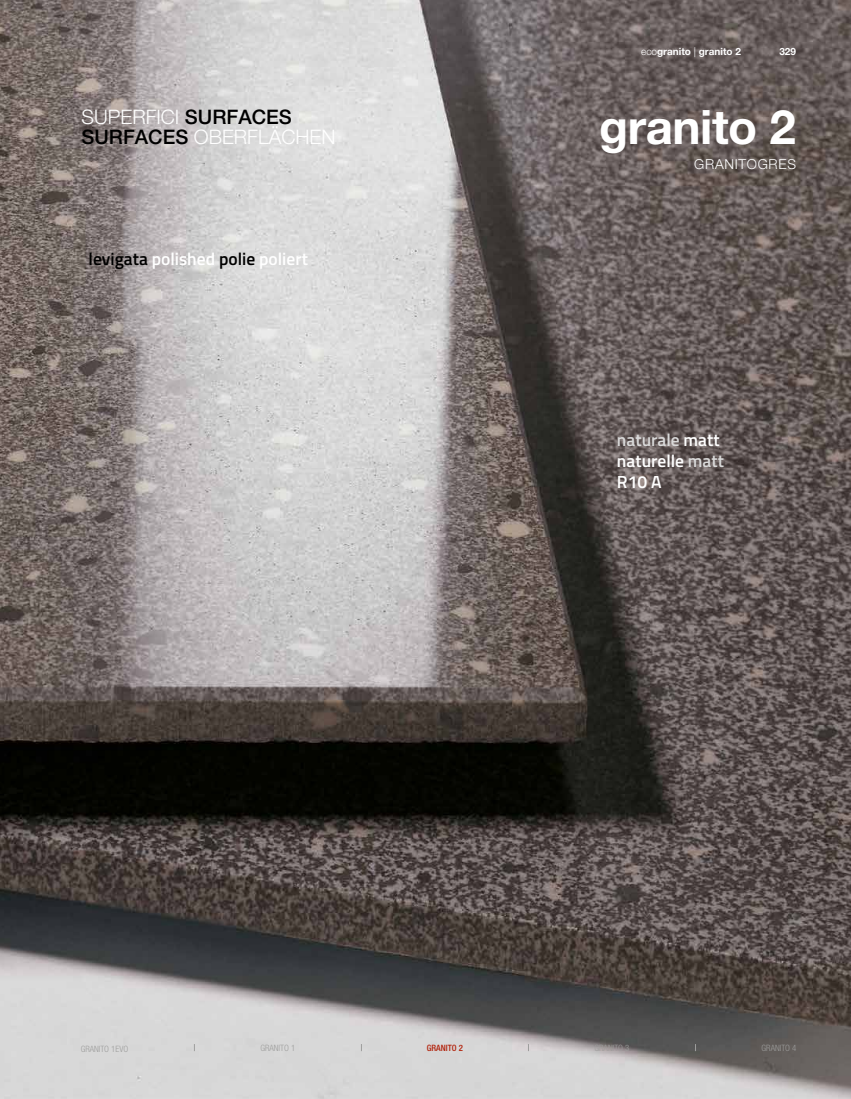
<style>
.page{position:relative;width:851px;height:1099px;background:#fff}
.page>*{position:absolute;margin:0;border:0;box-sizing:border-box;transform-origin:0 0}
.t1{font:700 47.5px "Helvetica Neue LT Std";letter-spacing:-.01em;color:#fff}
.t2{font:300 20px/20.1px "Helvetica Neue LT Std";color:#fff}
.t3{font:600 17.5px/21px "Titillium";color:#fff}
.t4{font:300 13.75px "Helvetica Neue LT Std";letter-spacing:.05em;color:#fff}
.t5{font:700 10px "Helvetica Neue LT Std";color:#fff}
.t6{font:300 condensed 8.75px "Helvetica Neue LT Std";color:#9d9d9c}
.t7{font:500 condensed 8.75px "Helvetica Neue LT Std";color:#b12009}
.s1{font-weight:500;color:#000}
.s2{color:#000}
.s3{font-weight:300}
.s4{color:#dadada}
</style>
<div class="page">
<img style="left:0;top:0;width:850px;height:1098px">
<p class="t2" style="left:81px;top:107px;width:255px">SUPERFICI <span class="s1">SURFACES<br>SURFACES</span> OBERFLÄCHEN</p>
<p class="t3" style="left:89px;top:247px;width:221px"><span class="s2">levigata</span> polished <span class="s2">polie</span> poliert</p>
<p class="t5" style="left:641px;top:45px;width:101px"><span class="s3">eco</span>granito <span class="s3">|</span> granito 2</p>
<p class="t5" style="left:779px;top:45px;width:18px">329</p>
<h1 class="t1" style="left:599px;top:97px;width:198px">granito 2</h1>
<p class="t4" style="left:694px;top:156px;width:103px">GRANITOGRES</p>
<p class="t3" style="left:617px;top:428px;width:108px"><span class="s4">naturale</span> matt naturelle <span class="s4">matt<br></span>R10 A</p>
<p class="t6" style="left:81px;top:1043px;width:49px">GRANITO 1EVO</p>
<p class="t6" style="left:260px;top:1042px;width:36px">GRANITO 1</p>
<p class="t7" style="left:427px;top:1042px;width:38px">GRANITO 2</p>
<p class="t6" style="left:594px;top:1042px;width:36px">GRANITO 3</p>
<p class="t6" style="left:761px;top:1042px;width:36px">GRANITO 4</p>
</div>
